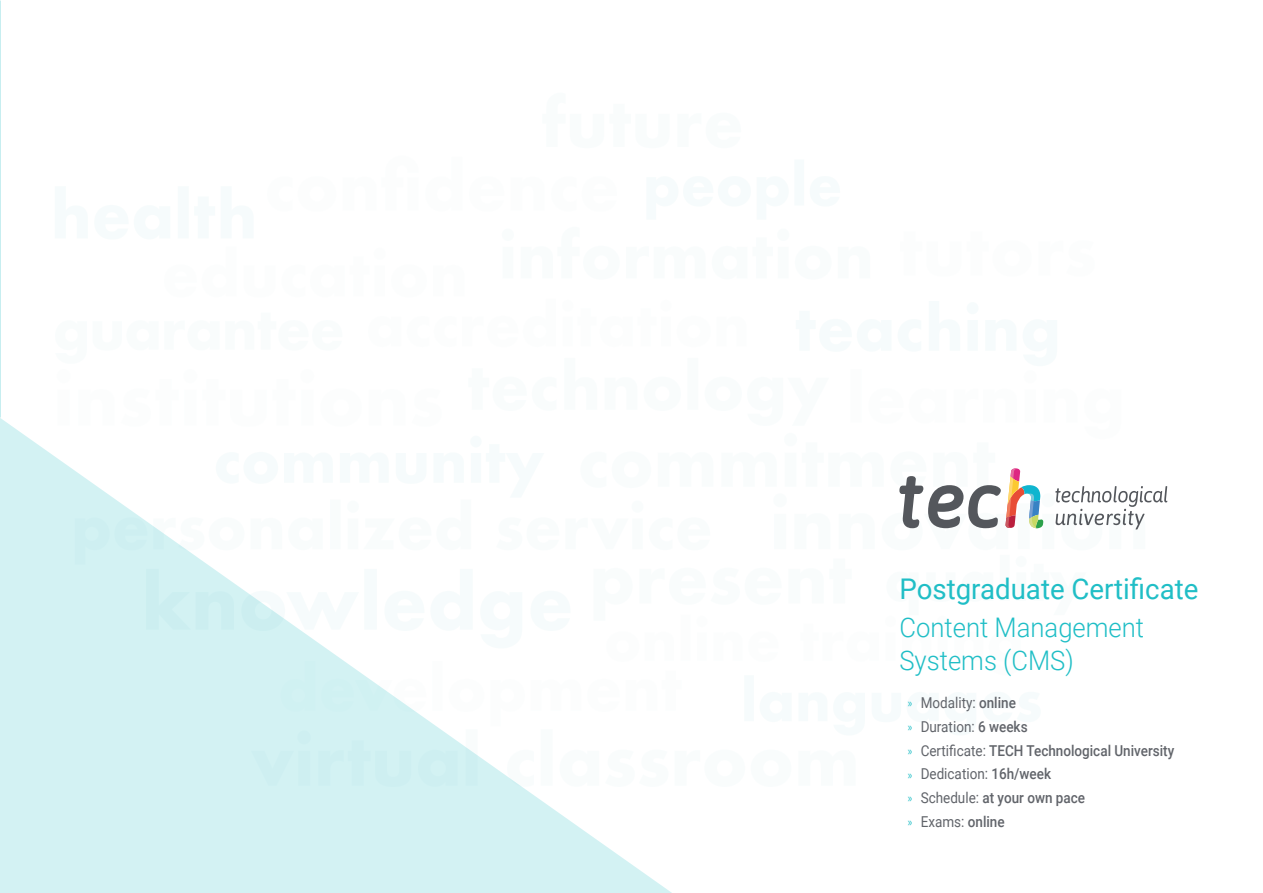
<style>
.page{position:relative;width:1263px;height:893px;background:#fff}
.page>*{position:absolute;margin:0;border:0;box-sizing:border-box;transform-origin:0 0}
.t1{font:28.5px "Roboto";color:#20bec6}
.t2{font:300 27px/33px "Roboto";color:#20bec6;scale:.95 1}
.t3{font:500 15px/23.7px "Roboto";color:#61646a;scale:.9 1}
.s1{font-family:"Myriad Pro";font-weight:400;font-size:12px;color:#20bec6}
.s2{font-weight:400}
</style>
<div class="page">
<svg style="left:0;top:418px;width:672px;height:475px;background:#d7f3f4"></svg>
<svg style="left:55px;top:418px;width:1112px;height:369px"></svg>
<h1 class="t1" style="left:899px;top:569px;width:301px">Postgraduate Certificate</h1>
<h2 class="t2" style="left:899px;top:610px;width:259px">Content Management<br>Systems (CMS)</h2>
<p class="t3" style="left:908px;top:690px;width:297px"><span class="s1">»</span> <span class="s2">Modality:</span> online<br><span class="s1">»</span> <span class="s2">Duration:</span> 6 weeks<br><span class="s1">»</span> <span class="s2">Certificate:</span> TECH Technological University <span class="s1">»</span> <span class="s2">Dedication:</span> 16h/week<br><span class="s1">»</span> <span class="s2">Schedule:</span> at your own pace<br><span class="s1">»</span> <span class="s2">Exams:</span> online</p>
</div>
